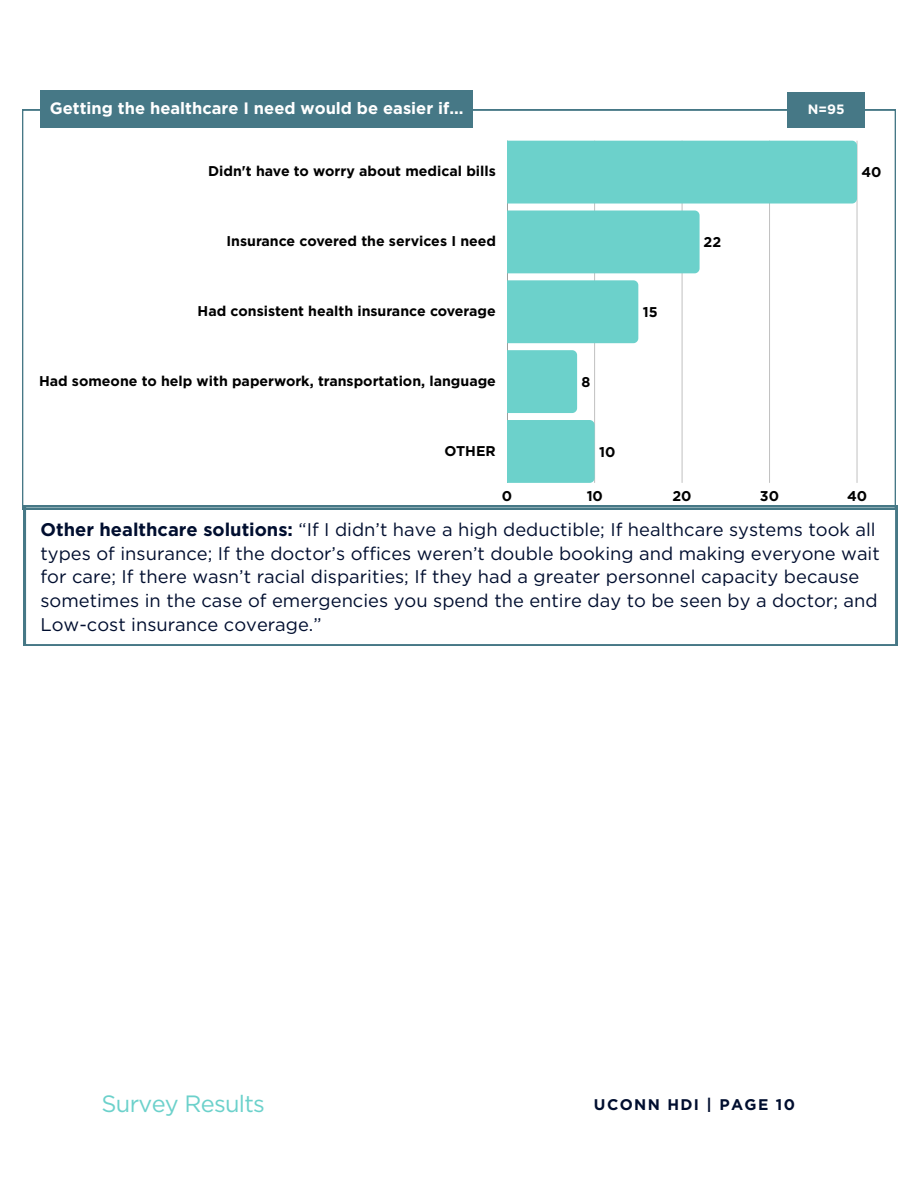
<style>
.page{position:relative;width:918px;height:1188px;background:#fff}
.page>*{position:absolute;margin:0;border:0;box-sizing:border-box;transform-origin:0 0}
.t1{font:23.55px "Gotham";letter-spacing:-.03em;color:#6cd1cb}
.t2{font:18.3px/23.7px "Gotham";color:#000e2f}
.t3{font:700 16.5px "Gotham";color:#fff}
.t4{font:700 15.45px "Gotham";letter-spacing:.09em;color:#000e2f}
.t5{font:700 14.1px "Gotham";color:#000}
.t6{font:700 13.5px "Gotham";color:#fff}
.s1{font-weight:700}
</style>
<div class="page">
<svg style="left:22px;top:110px;width:874px;height:399px"></svg>
<hr style="left:507px;top:141px;width:1px;height:342px;background:#000;opacity:.6">
<hr style="left:594px;top:141px;width:1px;height:342px;background:#c6c6c6">
<hr style="left:682px;top:141px;width:1px;height:342px;background:#dadada">
<hr style="left:769px;top:141px;width:1px;height:342px;background:#c2c2c2">
<hr style="left:857px;top:141px;width:1px;height:342px;background:#dedede">
<div style="left:507px;top:141px;width:350px;height:63px;background:#6cd1cb"></div>
<div style="left:507px;top:211px;width:193px;height:62px;background:#6cd1cb"></div>
<div style="left:507px;top:280px;width:131px;height:63px;background:#6cd1cb"></div>
<div style="left:507px;top:350px;width:70px;height:63px;background:#6cd1cb"></div>
<div style="left:507px;top:420px;width:88px;height:63px;background:#6cd1cb"></div>
<svg style="left:24px;top:505px;width:873px;height:141px"></svg>
<div style="left:41px;top:90px;width:432px;height:38px;background:#467886"></div>
<div style="left:787px;top:92px;width:78px;height:36px;background:#467886"></div>
<h2 class="t3" style="left:50px;top:99px;width:415px">Getting the healthcare I need would be easier if...</h2>
<h1 class="t6" style="left:808px;top:101px;width:38px">N=95</h1>
<p class="t5" style="left:208px;top:163px;width:289px">Didn't have to worry about medical bills</p>
<p class="t5" style="left:862px;top:164px;width:22px">40</p>
<p class="t5" style="left:226px;top:233px;width:271px">Insurance covered the services I need</p>
<p class="t5" style="left:704px;top:233px;width:19px">22</p>
<p class="t5" style="left:198px;top:302px;width:300px">Had consistent health insurance coverage</p>
<p class="t5" style="left:643px;top:303px;width:16px">15</p>
<p class="t5" style="left:39px;top:372px;width:458px">Had someone to help with paperwork, transportation, language</p>
<p class="t5" style="left:582px;top:373px;width:10px">8</p>
<p class="t5" style="left:445px;top:442px;width:53px">OTHER</p>
<p class="t5" style="left:599px;top:443px;width:18px">10</p>
<p class="t5" style="left:502px;top:487px;width:12px">0</p>
<p class="t5" style="left:587px;top:487px;width:18px">10</p>
<p class="t5" style="left:673px;top:487px;width:21px">20</p>
<p class="t5" style="left:760px;top:487px;width:21px">30</p>
<p class="t5" style="left:847px;top:487px;width:22px">40</p>
<p class="t2" style="left:41px;top:518px;width:841px"><span class="s1">Other healthcare solutions:</span> “If I didn’t have a high deductible; If healthcare systems took all types of insurance; If the doctor’s offices weren’t double booking and making everyone wait for care; If there wasn’t racial disparities; If they had a greater personnel capacity because sometimes in the case of emergencies you spend the entire day to be seen by a doctor; and Low-cost insurance coverage.”</p>
<p class="t1" style="left:102px;top:1089px;width:165px">Survey Results</p>
<h4 class="t4" style="left:594px;top:1095px;width:202px">UCONN HDI | PAGE 10</h4>
</div>
